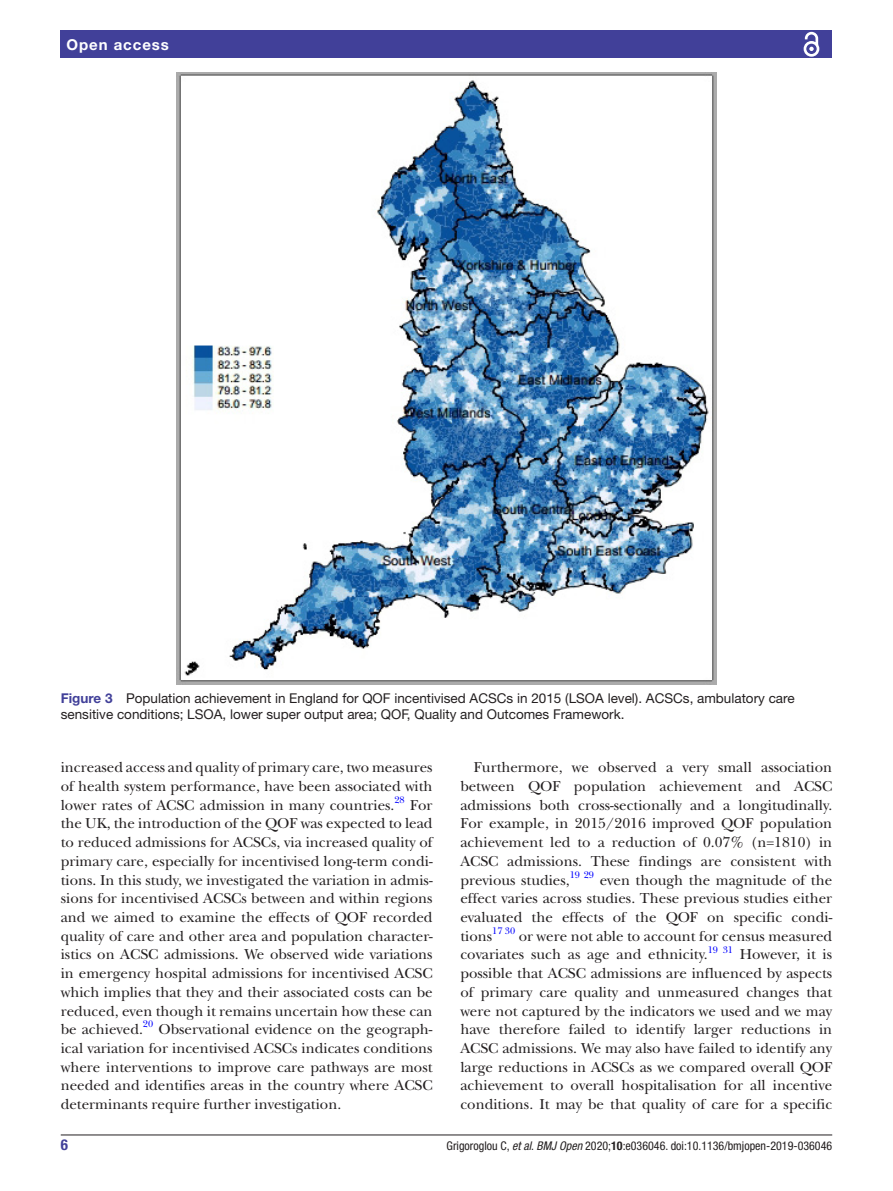
<style>
.page{position:relative;width:893px;height:1191px;background:#fff}
.page>*{position:absolute;margin:0;border:0;box-sizing:border-box;transform-origin:0 0}
.t1{font:15px/18.8px "New Baskerville";color:#231f20;text-align:justify}
.t2{font:700 15px "Helvetica Neue LT Std";letter-spacing:.065em;color:#fff}
.t3{font:700 condensed 15px "Helvetica Neue LT Std";color:#414099}
.t4{font:13.5px/16.2px "Helvetica Neue LT Std";color:#231f20}
.t5{font:condensed 12px "Helvetica Neue LT Std";color:#231f20}
.t6{font:9.9px "New Baskerville";color:#00f}
.s1{font-weight:700;color:#414099}
.s2{font-style:italic}
.s3{font-weight:700}
</style>
<div class="page">
<hr style="left:61px;top:1134px;width:771px;height:1px;background:#231f20">
<div style="left:61px;top:31px;width:771px;height:27px;background:#414099"></div>
<svg style="left:803px;top:31px;width:17px;height:26px"></svg>
<img style="left:176px;top:73px;width:540px;height:612px">
<p class="t2" style="left:66px;top:35px;width:104px">Open access</p>
<p class="t4" style="left:61px;top:689px;width:735px"><span class="s1">Figure 3</span> Population achievement in England for QOF incentivised ACSCs in 2015 (LSOA level). ACSCs, ambulatory care sensitive conditions; LSOA, lower super output area; QOF, Quality and Outcomes Framework.</p>
<p class="t1" style="left:61px;top:758px;width:373px">increased access and quality of primary care, two measures of health system performance, have been associated with lower rates of ACSC admission in many countries.</p>
<p class="t6" style="left:394px;top:794px;width:12px">28</p>
<p class="t1" style="left:61px;top:795px;width:373px;text-indent:349px">For the UK, the introduction of the QOF was expected to lead to reduced admissions for ACSCs, via increased quality of primary care, especially for incentivised long-term condi&shy;tions. In this study, we investigated the variation in admis&shy;sions for incentivised ACSCs between and within regions and we aimed to examine the effects of QOF recorded quality of care and other area and population character&shy;istics on ACSC admissions. We observed wide variations in emergency hospital admissions for incentivised ACSC which implies that they and their associated costs can be reduced, even though it remains uncertain how these can be achieved.<sup>20</sup> Observational evidence on the geograph&shy;ical variation for incentivised ACSCs indicates conditions where interventions to improve care pathways are most needed and identifies areas in the country where ACSC determinants require further investigation.</p>
<p class="t1" style="left:460px;top:758px;width:373px;text-indent:14px">Furthermore, we observed a very small association between QOF population achievement and ACSC admissions both cross-sectionally and a longitudinally.<br>For example, in 2015/2016 improved QOF population achievement led to a reduction of 0.07% (n=1810) in ACSC admissions. These findings are consistent with previous studies,<sup>19</sup> <sup>29</sup> even though the magnitude of the effect varies across studies. These previous studies either evaluated the effects of the QOF on specific condi&shy;tions</p>
<p class="t6" style="left:492px;top:925px;width:25px">17 30</p>
<p class="t1" style="left:460px;top:926px;width:373px;text-indent:58px">or were not able to account for census measured covariates such as age and ethnicity.</p>
<p class="t6" style="left:708px;top:943px;width:27px">19 31</p>
<p class="t1" style="left:460px;top:945px;width:373px;text-indent:279px">However, it is possible that ACSC admissions are influenced by aspects of primary care quality and unmeasured changes that were not captured by the indicators we used and we may have therefore failed to identify larger reductions in ACSC admissions. We may also have failed to identify any large reductions in ACSCs as we compared overall QOF achievement to overall hospitalisation for all incentive conditions. It may be that quality of care for a specific</p>
<p class="t3" style="left:61px;top:1135px;width:9px">6</p>
<p class="t5" style="left:447px;top:1138px;width:387px">Grigoroglou C, <span class="s2">et al</span>. <span class="s2">BMJ Open</span> 2020;<span class="s3">10</span>:e036046. doi:10.1136/bmjopen-2019-036046</p>
</div>
